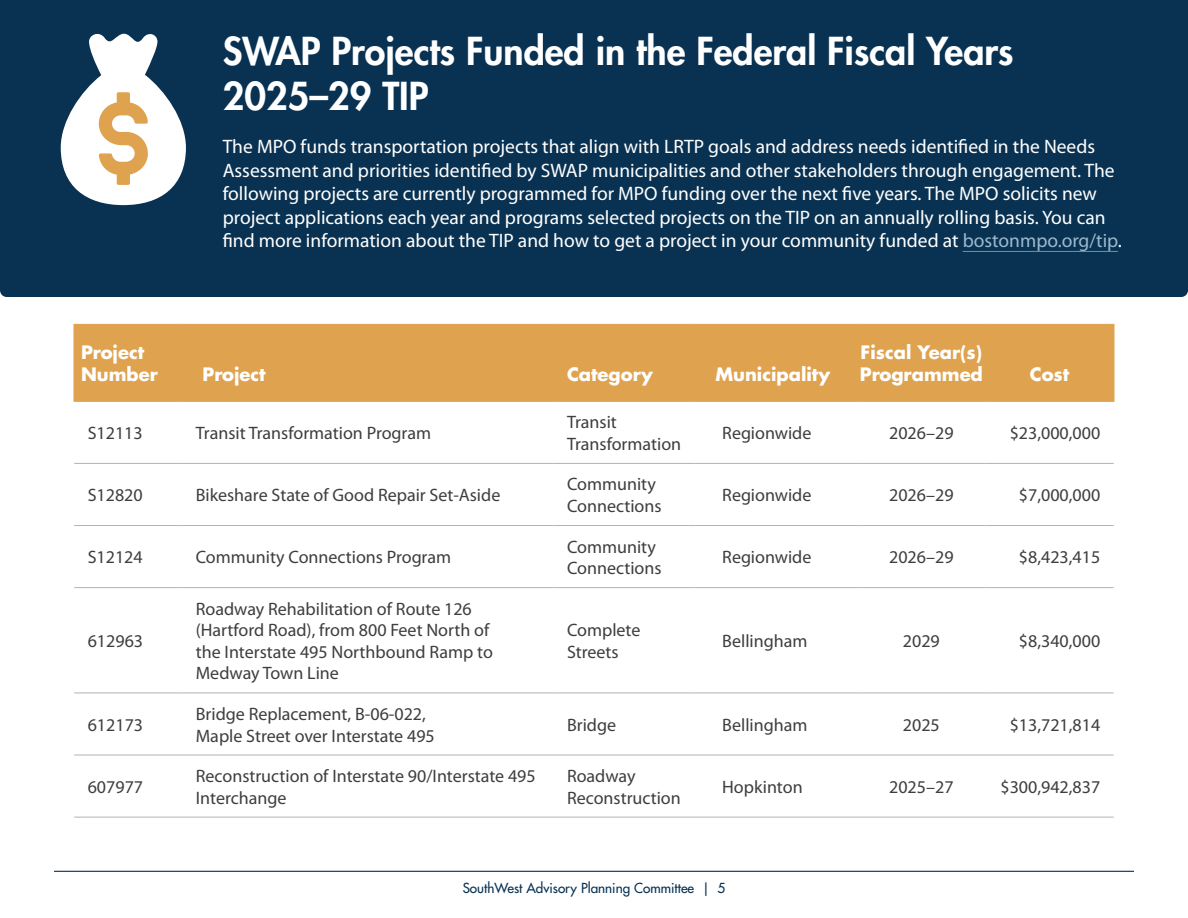
<style>
.page{position:relative;width:1188px;height:918px;background:#fff}
.page>*{position:absolute;margin:0;border:0;box-sizing:border-box;transform-origin:0 0}
.Heading_2{font:800 37.5px/45px "Futura Std";color:#fff}
.t1{font:19.5px/23.4px "Myriad Pro";color:#fff}
.Table_Text{font:18px/21.6px "Myriad Pro";color:#3e3e3f}
.Table_Heading{font:700 18px/21.6px "Futura Std";color:#fff}
.t2{font:500 13.5px "Futura Std";color:#093252}
.s1{color:#9bb9cd}
</style>
<div class="page">
<hr style="left:54px;top:871px;width:1080px;height:1px;background:#093252">
<div style="left:0;top:0;width:1188px;height:297px;background:#093252"></div>
<div style="left:75px;top:325px;width:1038px;height:76px;background:#dfa24e"></div>
<hr style="left:182px;top:325px;width:1px;height:76px;background:#dfa24e">
<hr style="left:553px;top:325px;width:1px;height:76px;background:#dfa24e">
<hr style="left:694px;top:325px;width:2px;height:76px;background:#dfa24e">
<hr style="left:856px;top:325px;width:2px;height:76px;background:#dfa24e">
<hr style="left:985px;top:325px;width:1px;height:76px;background:#dfa24e">
<hr style="left:74px;top:463px;width:108px;height:1px;background:#b2b3b7">
<hr style="left:182px;top:463px;width:372px;height:1px;background:#b2b3b7">
<hr style="left:554px;top:463px;width:141px;height:1px;background:#b2b3b7">
<hr style="left:695px;top:463px;width:162px;height:1px;background:#b2b3b7">
<hr style="left:857px;top:463px;width:129px;height:1px;background:#b2b3b7">
<hr style="left:986px;top:463px;width:128px;height:1px;background:#b2b3b7">
<hr style="left:74px;top:525px;width:108px;height:1px;background:#b2b3b7">
<hr style="left:182px;top:525px;width:372px;height:1px;background:#b2b3b7">
<hr style="left:554px;top:525px;width:141px;height:1px;background:#b2b3b7">
<hr style="left:695px;top:525px;width:162px;height:1px;background:#b2b3b7">
<hr style="left:857px;top:525px;width:129px;height:1px;background:#b2b3b7">
<hr style="left:986px;top:525px;width:128px;height:1px;background:#b2b3b7">
<hr style="left:74px;top:587px;width:108px;height:1px;background:#b2b3b7">
<hr style="left:182px;top:587px;width:372px;height:1px;background:#b2b3b7">
<hr style="left:554px;top:587px;width:141px;height:1px;background:#b2b3b7">
<hr style="left:695px;top:587px;width:162px;height:1px;background:#b2b3b7">
<hr style="left:857px;top:587px;width:129px;height:1px;background:#b2b3b7">
<hr style="left:986px;top:587px;width:128px;height:1px;background:#b2b3b7">
<hr style="left:74px;top:693px;width:108px;height:1px;background:#b2b3b7">
<hr style="left:182px;top:693px;width:372px;height:1px;background:#b2b3b7">
<hr style="left:554px;top:693px;width:141px;height:1px;background:#b2b3b7">
<hr style="left:695px;top:693px;width:162px;height:1px;background:#b2b3b7">
<hr style="left:857px;top:693px;width:129px;height:1px;background:#b2b3b7">
<hr style="left:986px;top:693px;width:128px;height:1px;background:#b2b3b7">
<hr style="left:74px;top:755px;width:108px;height:1px;background:#b2b3b7">
<hr style="left:182px;top:755px;width:372px;height:1px;background:#b2b3b7">
<hr style="left:554px;top:755px;width:141px;height:1px;background:#b2b3b7">
<hr style="left:695px;top:755px;width:162px;height:1px;background:#b2b3b7">
<hr style="left:857px;top:755px;width:129px;height:1px;background:#b2b3b7">
<hr style="left:986px;top:755px;width:128px;height:1px;background:#b2b3b7">
<hr style="left:74px;top:817px;width:108px;height:1px;background:#b2b3b7">
<hr style="left:182px;top:817px;width:372px;height:1px;background:#b2b3b7">
<hr style="left:554px;top:817px;width:141px;height:1px;background:#b2b3b7">
<hr style="left:695px;top:817px;width:162px;height:1px;background:#b2b3b7">
<hr style="left:857px;top:817px;width:129px;height:1px;background:#b2b3b7">
<hr style="left:986px;top:817px;width:128px;height:1px;background:#b2b3b7">
<hr style="left:74px;top:324px;width:108px;height:1px;background:#dfa24e">
<hr style="left:182px;top:324px;width:372px;height:1px;background:#dfa24e">
<hr style="left:554px;top:324px;width:141px;height:1px;background:#dfa24e">
<hr style="left:695px;top:324px;width:162px;height:1px;background:#dfa24e">
<hr style="left:857px;top:324px;width:129px;height:1px;background:#dfa24e">
<hr style="left:986px;top:324px;width:128px;height:1px;background:#dfa24e">
<hr style="left:74px;top:401px;width:108px;height:1px;background:#dfa24e">
<hr style="left:182px;top:401px;width:372px;height:1px;background:#dfa24e">
<hr style="left:554px;top:401px;width:141px;height:1px;background:#dfa24e">
<hr style="left:695px;top:401px;width:162px;height:1px;background:#dfa24e">
<hr style="left:857px;top:401px;width:129px;height:1px;background:#dfa24e">
<hr style="left:986px;top:401px;width:128px;height:1px;background:#dfa24e">
<hr style="left:74px;top:325px;width:1px;height:76px;background:#dfa24e">
<hr style="left:1113px;top:325px;width:1px;height:76px;background:#dfa24e">
<hr style="left:963px;top:251px;width:155px;height:1px;background:#6a93b2">
<svg style="left:61px;top:30px;width:125px;height:175px"></svg>
<p class="Table_Heading" style="left:81px;top:342px;width:78px">Project<br>Number</p>
<p class="Heading_2" style="left:223px;top:28px;width:792px">SWAP Projects Funded in the Federal Fiscal Years<br>2025–29 TIP</p>
<p class="t1" style="left:223px;top:135px;width:901px">The MPO funds transportation projects that align with LRTP goals and address needs identified in the Needs Assessment and priorities identified by SWAP municipalities and other stakeholders through engagement. The following projects are currently programmed for MPO funding over the next five years. The MPO solicits new project applications each year and programs selected projects on the TIP on an annually rolling basis. You can find more information about the TIP and how to get a project in your community funded at <span class="s1">bostonmpo.org/tip</span>.</p>
<p class="Table_Heading" style="left:202px;top:363px;width:65px">Project</p>
<p class="Table_Heading" style="left:567px;top:363px;width:87px">Category</p>
<p class="Table_Heading" style="left:716px;top:363px;width:116px">Municipality</p>
<p class="Table_Heading" style="left:860px;top:342px;width:125px">Fiscal Year(s)<br>Programmed</p>
<p class="Table_Heading" style="left:1030px;top:363px;width:41px">Cost</p>
<p class="Table_Text" style="left:88px;top:423px;width:57px">S12113</p>
<p class="Table_Text" style="left:196px;top:423px;width:237px">Transit Transformation Program</p>
<p class="Table_Text" style="left:567px;top:412px;width:116px">Transit<br>Transformation</p>
<p class="Table_Text" style="left:722px;top:423px;width:91px">Regionwide</p>
<p class="Table_Text" style="left:889px;top:423px;width:66px">2026–29</p>
<p class="Table_Text" style="left:1010px;top:423px;width:92px">$23,000,000</p>
<p class="Table_Text" style="left:88px;top:485px;width:57px">S12820</p>
<p class="Table_Text" style="left:196px;top:485px;width:306px">Bikeshare State of Good Repair Set-Aside</p>
<p class="Table_Text" style="left:567px;top:474px;width:96px">Community<br>Connections</p>
<p class="Table_Text" style="left:722px;top:485px;width:91px">Regionwide</p>
<p class="Table_Text" style="left:889px;top:485px;width:66px">2026–29</p>
<p class="Table_Text" style="left:1019px;top:485px;width:83px">$7,000,000</p>
<p class="Table_Text" style="left:88px;top:547px;width:57px">S12124</p>
<p class="Table_Text" style="left:196px;top:547px;width:257px">Community Connections Program</p>
<p class="Table_Text" style="left:567px;top:536px;width:96px">Community<br>Connections</p>
<p class="Table_Text" style="left:722px;top:547px;width:91px">Regionwide</p>
<p class="Table_Text" style="left:889px;top:547px;width:66px">2026–29</p>
<p class="Table_Text" style="left:1019px;top:547px;width:83px">$8,423,415</p>
<p class="Table_Text" style="left:88px;top:631px;width:57px">612963</p>
<p class="Table_Text" style="left:196px;top:598px;width:299px">Roadway Rehabilitation of Route 126 (Hartford Road), from 800 Feet North of the Interstate 495 Northbound Ramp to<br>Medway Town Line</p>
<p class="Table_Text" style="left:567px;top:620px;width:75px">Complete<br>Streets</p>
<p class="Table_Text" style="left:722px;top:631px;width:87px">Bellingham</p>
<p class="Table_Text" style="left:903px;top:631px;width:38px">2029</p>
<p class="Table_Text" style="left:1019px;top:631px;width:83px">$8,340,000</p>
<p class="Table_Text" style="left:88px;top:714px;width:57px">612173</p>
<p class="Table_Text" style="left:196px;top:703px;width:241px">Bridge Replacement, B-06-022,<br>Maple Street over Interstate 495</p>
<p class="Table_Text" style="left:567px;top:714px;width:51px">Bridge</p>
<p class="Table_Text" style="left:722px;top:714px;width:87px">Bellingham</p>
<p class="Table_Text" style="left:903px;top:714px;width:38px">2025</p>
<p class="Table_Text" style="left:1010px;top:714px;width:92px">$13,721,814</p>
<p class="Table_Text" style="left:88px;top:776px;width:57px">607977</p>
<p class="Table_Text" style="left:196px;top:766px;width:341px">Reconstruction of Interstate 90/Interstate 495<br>Interchange</p>
<p class="Table_Text" style="left:567px;top:766px;width:115px">Roadway<br>Reconstruction</p>
<p class="Table_Text" style="left:722px;top:776px;width:82px">Hopkinton</p>
<p class="Table_Text" style="left:889px;top:776px;width:66px">2025–27</p>
<p class="Table_Text" style="left:1000px;top:776px;width:101px">$300,942,837</p>
<p class="t2" style="left:463px;top:879px;width:264px">SouthWest Advisory Planning Committee | 5</p>
</div>
